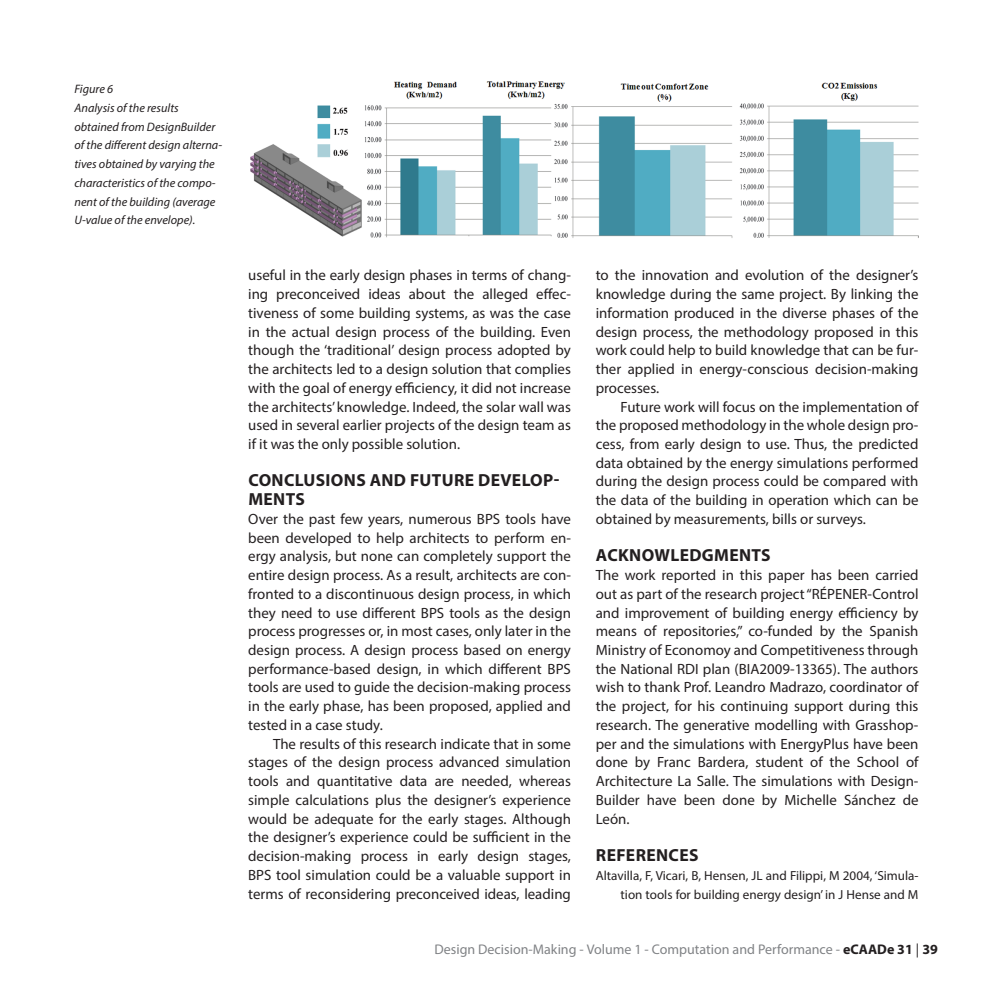
<style>
.page{position:relative;width:993px;height:993px;background:#fff}
.page>*{position:absolute;margin:0;border:0;box-sizing:border-box;transform-origin:0 0}
.Heading_1{font:700 17.5px/18.7px "Myriad Pro";letter-spacing:.02em;color:#231f20}
.Paragraph{font:14.88px/18.7px "Myriad Pro";color:#231f20;text-align:justify}
.Paragraph_First{font:14.88px/18.7px "Myriad Pro";color:#231f20;text-align:justify}
.t1{font:14px "Myriad Pro";color:#808285}
.Reference{font:13.12px/18.7px "Myriad Pro";color:#231f20;text-align:right}
.Captions{font:italic 12.25px/18.7px "Myriad Pro";color:#231f20}
.s1{font-weight:700;color:#231f20}
.s2{color:#231f20}
</style>
<div class="page">
<img style="left:250px;top:81px;width:668px;height:157px">
<p class="Captions" style="left:74px;top:79px;width:149px">Figure 6<br>Analysis of the results obtained from DesignBuilder of the different design alterna&shy;tives obtained by varying the characteristics of the compo&shy;nent of the building (average<br>U-value of the envelope).</p>
<p class="Paragraph" style="left:248px;top:266px;width:324px">useful in the early design phases in terms of chang&shy;ing preconceived ideas about the alleged effec&shy;tiveness of some building systems, as was the case in the actual design process of the building. Even though the ‘traditional’ design process adopted by the architects led to a design solution that complies with the goal of energy efficiency, it did not increase the architects’ knowledge. Indeed, the solar wall was used in several earlier projects of the design team as if it was the only possible solution.</p>
<p class="Heading_1" style="left:248px;top:470px;width:312px">CONCLUSIONS AND FUTURE DEVELOP-<br>MENTS</p>
<p class="Paragraph_First" style="left:248px;top:509px;width:324px">Over the past few years, numerous BPS tools have been developed to help architects to perform en&shy;ergy analysis, but none can completely support the entire design process. As a result, architects are con&shy;fronted to a discontinuous design process, in which they need to use different BPS tools as the design process progresses or, in most cases, only later in the design process. A design process based on energy performance-based design, in which different BPS tools are used to guide the decision-making process in the early phase, has been proposed, applied and tested in a case study.</p>
<p class="Paragraph" style="left:248px;top:733px;width:324px;text-indent:25px">The results of this research indicate that in some stages of the design process advanced simulation tools and quantitative data are needed, whereas simple calculations plus the designer’s experience would be adequate for the early stages. Although the designer’s experience could be sufficient in the decision-making process in early design stages, BPS tool simulation could be a valuable support in terms of reconsidering preconceived ideas, leading</p>
<p class="Paragraph" style="left:595px;top:266px;width:324px">to the innovation and evolution of the designer’s knowledge during the same project. By linking the information produced in the diverse phases of the design process, the methodology proposed in this work could help to build knowledge that can be fur&shy;ther applied in energy-conscious decision-making processes.</p>
<p class="Paragraph" style="left:595px;top:397px;width:324px;text-indent:25px">Future work will focus on the implementation of the proposed methodology in the whole design pro&shy;cess, from early design to use. Thus, the predicted data obtained by the energy simulations performed during the design process could be compared with the data of the building in operation which can be obtained by measurements, bills or surveys.</p>
<p class="Heading_1" style="left:595px;top:545px;width:176px">ACKNOWLEDGMENTS</p>
<p class="Paragraph_First" style="left:595px;top:565px;width:324px">The work reported in this paper has been carried out as part of the research project “RÉPENER-Control and improvement of building energy efficiency by means of repositories,” co-funded by the Spanish Ministry of Economoy and Competitiveness through the National RDI plan (BIA2009-13365). The authors wish to thank Prof. Leandro Madrazo, coordinator of the project, for his continuing support during this research. The generative modelling with Grasshop&shy;per and the simulations with EnergyPlus have been done by Franc Bardera, student of the School of Architecture La Salle. The simulations with Design-Builder have been done by Michelle Sánchez de León.</p>
<p class="Heading_1" style="left:595px;top:844px;width:104px">REFERENCES</p>
<p class="Reference" style="left:595px;top:865px;width:324px">Altavilla, F, Vicari, B, Hensen, JL and Filippi, M 2004, ‘Simula&shy;tion tools for building energy design’ in J Hense and M</p>
<p class="t1" style="left:434px;top:940px;width:505px">Design Decision-Making - Volume 1 - Computation and Performance - <span class="s1">eCAADe 31</span> <span class="s2">|</span> <span class="s1">39</span></p>
</div>
